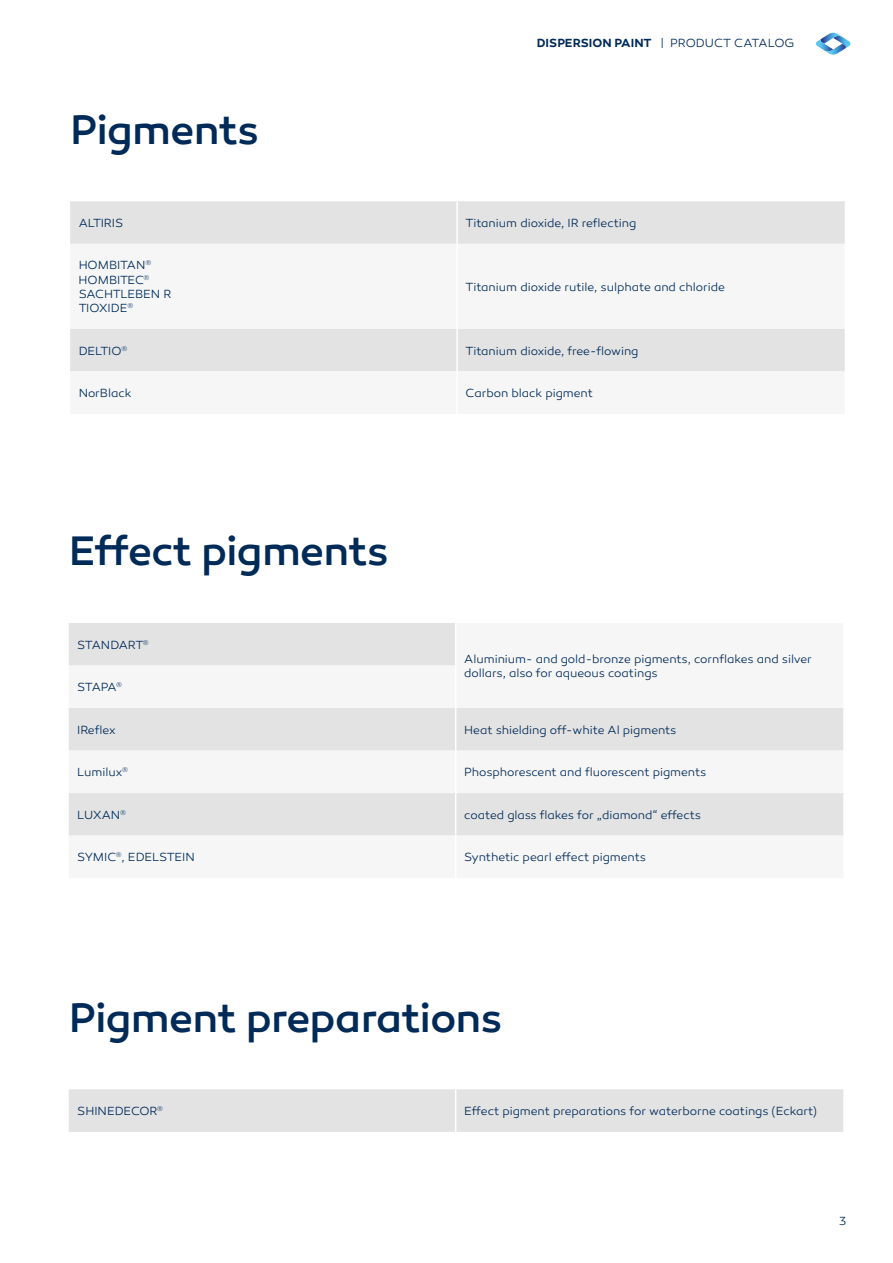
<style>
.page{position:relative;width:893px;height:1263px;background:#fff}
.page>*{position:absolute;margin:0;border:0;box-sizing:border-box;transform-origin:0 0}
.t1{font:500 42px "Canaro";letter-spacing:-.015em;color:#002a58}
.t2{font:300 12px/14.4px "Canaro";letter-spacing:-.005em;color:#002a58}
.t3{font:600 12px "Canaro";color:#002a58}
.t4{font:300 12px "Canaro";letter-spacing:-.03em;color:#002a58}
.s1{font-weight:300}
</style>
<div class="page">
<svg style="left:816px;top:33px;width:35px;height:22px"></svg>
<svg style="left:69px;top:623px;width:774px;height:213px;fill:#f1f1f1"></svg>
<hr style="left:455px;top:623px;width:1px;height:42px;background:#fff">
<hr style="left:455px;top:665px;width:1px;height:43px;background:#fff">
<hr style="left:455px;top:708px;width:1px;height:42px;background:#fff">
<hr style="left:455px;top:750px;width:1px;height:43px;background:#fff">
<hr style="left:455px;top:793px;width:1px;height:43px;background:#fff">
<div style="left:69px;top:1089px;width:774px;height:43px;background:#e3e3e3"></div>
<hr style="left:455px;top:1089px;width:1px;height:43px;background:#fff">
<div style="left:70px;top:201px;width:775px;height:43px;background:#e3e3e3"></div>
<div style="left:70px;top:329px;width:775px;height:42px;background:#e3e3e3"></div>
<hr style="left:456px;top:201px;width:2px;height:43px;background:#fff">
<hr style="left:456px;top:329px;width:2px;height:42px;background:#fff">
<h1 class="t1" style="left:70px;top:104px;width:191px">Pigments</h1>
<p class="t3" style="left:537px;top:36px;width:259px">DISPERSION PAINT <span class="s1">| PRODUCT CATALOG</span></p>
<p class="t2" style="left:79px;top:216px;width:46px">ALTIRIS</p>
<p class="t2" style="left:466px;top:216px;width:172px">Titanium dioxide, IR reflecting</p>
<p class="t2" style="left:79px;top:258px;width:94px">HOMBITAN<sup>®<br></sup>HOMBITEC<sup>®<br></sup>SACHTLEBEN R<br>TIOXIDE<sup>®</sup></p>
<p class="t2" style="left:466px;top:280px;width:261px">Titanium dioxide rutile, sulphate and chloride</p>
<p class="t2" style="left:79px;top:343px;width:50px">DELTIO<sup>®</sup></p>
<p class="t2" style="left:466px;top:343px;width:174px">Titanium dioxide, free-flowing</p>
<p class="t2" style="left:79px;top:386px;width:54px">NorBlack</p>
<p class="t2" style="left:466px;top:386px;width:129px">Carbon black pigment</p>
<h1 class="t1" style="left:69px;top:526px;width:322px">Effect pigments</h1>
<p class="t4" style="left:77px;top:638px;width:73px">STANDART<sup>®</sup></p>
<p class="t2" style="left:464px;top:652px;width:349px">Aluminium- and gold-bronze pigments, cornflakes and silver dollars, also for aqueous coatings</p>
<p class="t2" style="left:77px;top:680px;width:46px">STAPA<sup>®</sup></p>
<p class="t2" style="left:77px;top:723px;width:40px">IReflex</p>
<p class="t2" style="left:464px;top:723px;width:214px">Heat shielding off-white Al pigments</p>
<p class="t2" style="left:77px;top:765px;width:52px">Lumilux<sup>®</sup></p>
<p class="t2" style="left:464px;top:765px;width:244px">Phosphorescent and fluorescent pigments</p>
<p class="t2" style="left:77px;top:808px;width:50px">LUXAN<sup>®</sup></p>
<p class="t2" style="left:464px;top:808px;width:238px">coated glass flakes for „diamond“ effects</p>
<p class="t2" style="left:77px;top:850px;width:119px">SYMIC<sup>®</sup>, EDELSTEIN</p>
<p class="t2" style="left:464px;top:850px;width:183px">Synthetic pearl effect pigments</p>
<h1 class="t1" style="left:69px;top:992px;width:435px">Pigment preparations</h1>
<p class="t2" style="left:77px;top:1104px;width:87px">SHINEDECOR<sup>®</sup></p>
<p class="t2" style="left:464px;top:1104px;width:354px">Effect pigment preparations for waterborne coatings (Eckart)</p>
<p class="t2" style="left:839px;top:1214px;width:9px">3</p>
</div>
